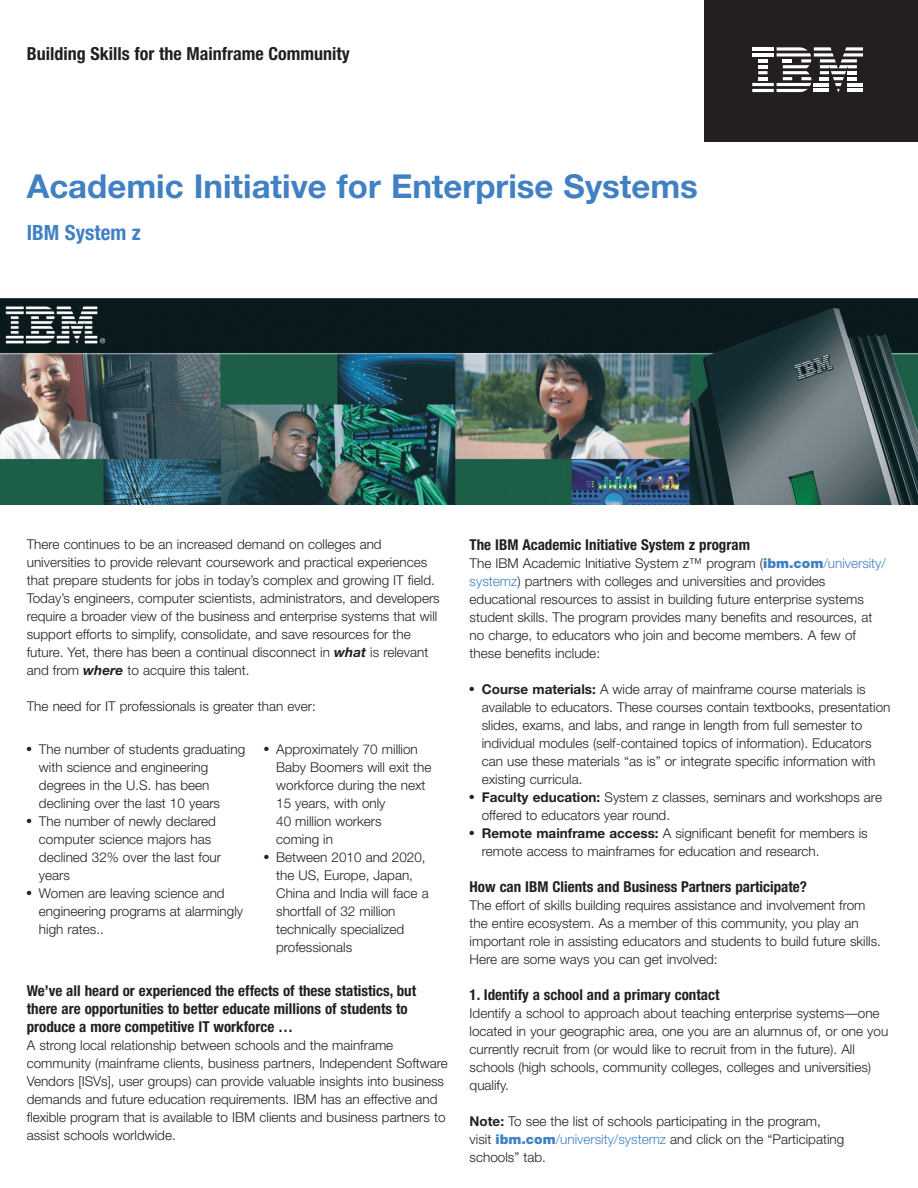
<style>
.page{position:relative;width:918px;height:1188px;background:#fff}
.page>*{position:absolute;margin:0;border:0;box-sizing:border-box;transform-origin:0 0}
.t1{font:700 33px "Helvetica Neue";color:#4181c3}
.t2{font:700 condensed 21px "Helvetica Neue";color:#4181c3}
.t3{font:700 condensed 18px "Helvetica Neue";color:#231f20}
.t4{font:700 condensed 15px/18px "Helvetica Neue";color:#231f20}
.t5{font:300 13.5px/18px "Helvetica Neue";color:#231f20}
.s1{font-weight:700;font-style:italic}
.s2{font-weight:900;color:#4181c3}
.s3{color:#4181c3}
.s4{font-weight:700}
</style>
<div class="page">
<div style="left:704px;top:0;width:214px;height:141px;background:#231f20"></div>
<svg style="left:752px;top:47px;width:111px;height:45px"></svg>
<hr style="left:814px;top:89px;width:15px;height:3px;background:#fff">
<hr style="left:752px;top:89px;width:22px;height:3px;background:#fff">
<img style="left:0;top:299px;width:918px;height:205px">
<h3 class="t3" style="left:27px;top:47px;width:325px">Building Skills for the Mainframe Community</h3>
<h1 class="t1" style="left:27px;top:174px;width:673px">Academic Initiative for Enterprise Systems</h1>
<h2 class="t2" style="left:27px;top:225px;width:116px">IBM System z</h2>
<p class="t5" style="left:27px;top:536px;width:414px">There continues to be an increased demand on colleges and universities to provide relevant coursework and practical experiences that prepare students for jobs in today’s complex and growing IT field.<br>Today’s engineers, computer scientists, administrators, and developers require a broader view of the business and enterprise systems that will support efforts to simplify, consolidate, and save resources for the future. Yet, there has been a continual disconnect in <span class="s1">what</span> is relevant and from <span class="s1">where</span> to acquire this talent.</p>
<p class="t5" style="left:27px;top:698px;width:291px">The need for IT professionals is greater than ever:</p>
<p class="t5" style="left:39px;top:741px;width:208px;text-indent:-12px">● The number of students graduating with science and engineering degrees in the U.S. has been declining over the last 10 years</p>
<p class="t5" style="left:39px;top:813px;width:184px;text-indent:-12px">● The number of newly declared computer science majors has declined 32% over the last four years</p>
<p class="t5" style="left:39px;top:885px;width:206px;text-indent:-12px">● Women are leaving science and engineering programs at alarmingly high rates..</p>
<p class="t5" style="left:276px;top:741px;width:157px;text-indent:-12px">● Approximately 70 million<br>Baby Boomers will exit the workforce during the next<br>15 years, with only<br>40 million workers<br>coming in</p>
<p class="t5" style="left:276px;top:849px;width:154px;text-indent:-12px">● Between 2010 and 2020, the US, Europe, Japan,<br>China and India will face a shortfall of 32 million technically specialized professionals</p>
<p class="t4" style="left:27px;top:983px;width:391px">We’ve all heard or experienced the effects of these statistics, but there are opportunities to better educate millions of students to produce a more competitive IT workforce …</p>
<p class="t5" style="left:27px;top:1037px;width:423px">A strong local relationship between schools and the mainframe community (mainframe clients, business partners, Independent Software Vendors [ISVs], user groups) can provide valuable insights into business demands and future education requirements. IBM has an effective and flexible program that is available to IBM clients and business partners to assist schools worldwide.</p>
<p class="t4" style="left:470px;top:537px;width:282px">The IBM Academic Initiative System z program</p>
<p class="t5" style="left:470px;top:555px;width:418px">The IBM Academic Initiative System z™ program (<span class="s2">ibm.com</span><span class="s3">/university/ systemz</span>) partners with colleges and universities and provides educational resources to assist in building future enterprise systems student skills. The program provides many benefits and resources, at no charge, to educators who join and become members. A few of these benefits include:</p>
<p class="t5" style="left:482px;top:681px;width:410px;text-indent:-12px">● <span class="s4">Course materials:</span> A wide array of mainframe course materials is available to educators. These courses contain textbooks, presentation slides, exams, and labs, and range in length from full semester to individual modules (self-contained topics of information). Educators can use these materials “as is” or integrate specific information with existing curricula.</p>
<p class="t5" style="left:482px;top:789px;width:402px;text-indent:-12px">● <span class="s4">Faculty education:</span> System z classes, seminars and workshops are offered to educators year round.</p>
<p class="t5" style="left:482px;top:825px;width:387px;text-indent:-12px">● <span class="s4">Remote mainframe access:</span> A significant benefit for members is remote access to mainframes for education and research.</p>
<p class="t4" style="left:470px;top:879px;width:339px">How can IBM Clients and Business Partners participate?</p>
<p class="t5" style="left:470px;top:897px;width:413px">The effort of skills building requires assistance and involvement from the entire ecosystem. As a member of this community, you play an important role in assisting educators and students to build future skills.<br>Here are some ways you can get involved:</p>
<p class="t4" style="left:470px;top:987px;width:251px">1. Identify a school and a primary contact</p>
<p class="t5" style="left:470px;top:1005px;width:420px">Identify a school to approach about teaching enterprise systems—one located in your geographic area, one you are an alumnus of, or one you currently recruit from (or would like to recruit from in the future). All schools (high schools, community colleges, colleges and universities) qualify.</p>
<p class="t5" style="left:470px;top:1113px;width:376px"><span class="s4">Note:</span> To see the list of schools participating in the program, visit <span class="s2">ibm.com</span><span class="s3">/university/systemz</span> and click on the “Participating schools” tab.</p>
</div>
